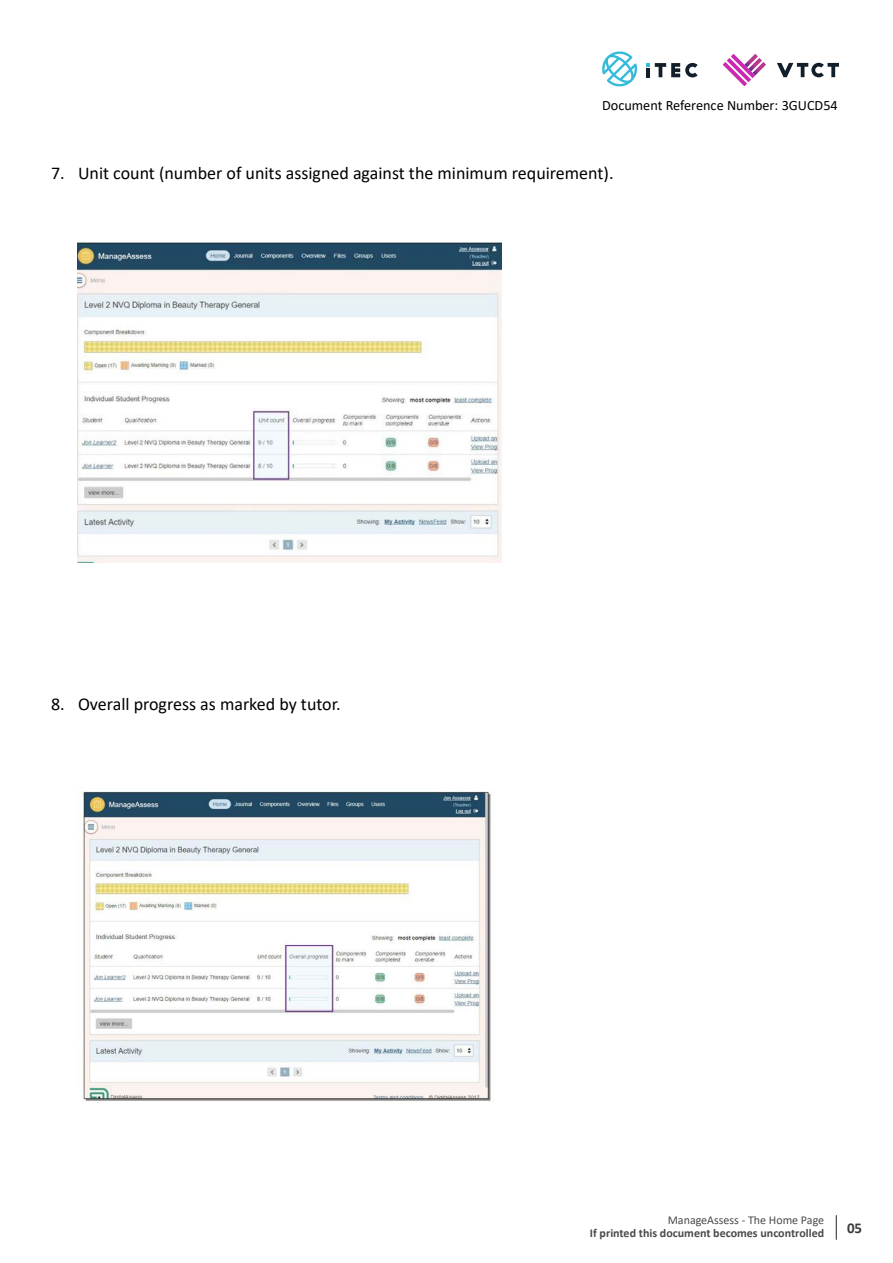
<style>
.page{position:relative;width:893px;height:1263px;background:#fff}
.page>*{position:absolute;margin:0;border:0;box-sizing:border-box;transform-origin:0 0}
.t1{font:18px "Calibri";color:#000}
.t2{font:700 15px "Calibri";color:#3c3c3b}
.t3{font:14.25px "Calibri";color:#000}
.t4{font:700 12px "Calibri";color:#4a4a49}
.t5{font:12px "Calibri";color:#4a4a49}
</style>
<div class="page">
<svg style="left:602px;top:51px;width:35px;height:35px"></svg>
<svg style="left:646px;top:63px;width:52px;height:14px"></svg>
<svg style="left:723px;top:54px;width:43px;height:32px"></svg>
<svg style="left:777px;top:63px;width:62px;height:14px"></svg>
<svg style="left:836px;top:1215px;width:1px;height:25px"></svg>
<img style="left:77px;top:241px;width:424px;height:321px">
<img style="left:77px;top:787px;width:414px;height:316px">
<p class="t3" style="left:602px;top:95px;width:237px">Document Reference Number: 3GUCD54</p>
<p class="t1" style="left:51px;top:160px;width:564px">7. Unit count (number of units assigned against the minimum requirement).</p>
<p class="t1" style="left:51px;top:691px;width:291px">8. Overall progress as marked by tutor.</p>
<p class="t5" style="left:668px;top:1212px;width:158px">ManageAssess - The Home Page</p>
<p class="t4" style="left:590px;top:1225px;width:236px">If printed this document becomes uncontrolled</p>
<p class="t2" style="left:847px;top:1217px;width:17px">05</p>
</div>
